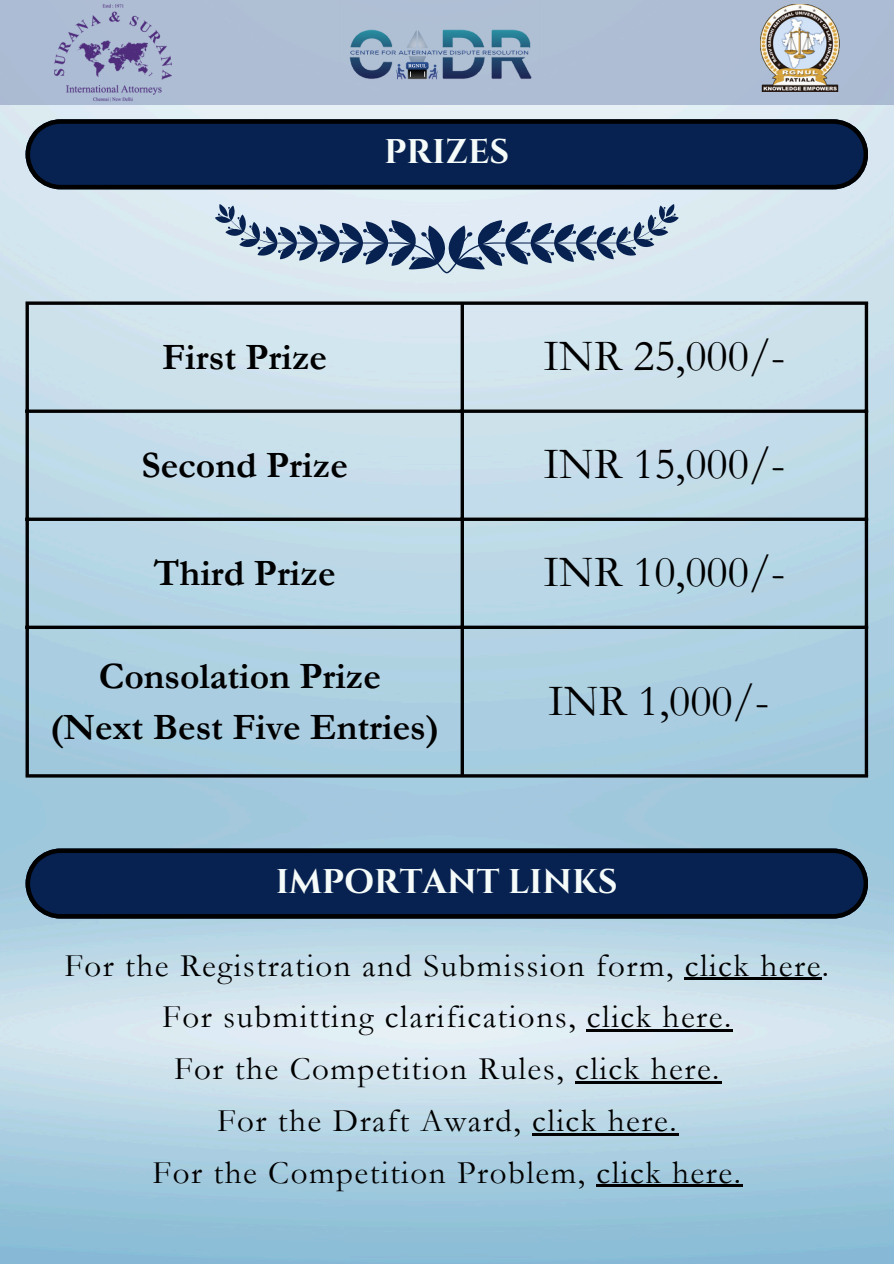
<style>
.page{position:relative;width:894px;height:1264px;background:#fff}
.page>*{position:absolute;margin:0;border:0;box-sizing:border-box;transform-origin:0 0}
.t1{font:45px "Garamond";color:#000}
.t2{font:700 37.5px "Garamond";color:#000}
.t3{font:700 34.2px "Cinzel";color:#f5fbf9}
.t4{font:33px "Garamond";letter-spacing:.045em;color:#000}
</style>
<div class="page">
<img style="left:0;top:105px;width:893px;height:1158px">
<svg style="left:26px;top:119px;width:841px;height:70px;background:#092048"></svg>
<hr style="left:26px;top:305px;width:3px;height:469px;background:#000">
<svg style="left:460px;top:305px;width:4px;height:469px;background:#1d2123"></svg>
<hr style="left:864px;top:305px;width:3px;height:469px;background:#000">
<svg style="left:26px;top:301px;width:841px;height:4px;background:#202324"></svg>
<svg style="left:29px;top:409px;width:836px;height:4px;background:#1e2223"></svg>
<svg style="left:29px;top:517px;width:836px;height:4px;background:#1d2123"></svg>
<svg style="left:29px;top:625px;width:836px;height:4px;background:#1c2123"></svg>
<hr style="left:26px;top:774px;width:841px;height:3px;background:#000">
<div style="left:0;top:0;width:893px;height:105px;background:#aebdd4"></div>
<img style="left:349px;top:29px;width:183px;height:51px">
<img style="left:760px;top:5px;width:79px;height:86px">
<img style="left:54px;top:4px;width:117px;height:107px">
<svg style="left:215px;top:204px;width:463px;height:69px;background:#a3b4c7"></svg>
<svg style="left:26px;top:848px;width:841px;height:70px;background:#092048"></svg>
<hr style="left:684px;top:977px;width:137px;height:3px;background:#000">
<hr style="left:586px;top:1029px;width:146px;height:2px;background:#000">
<hr style="left:575px;top:1081px;width:145px;height:2px;background:#000">
<hr style="left:532px;top:1133px;width:146px;height:2px;background:#000">
<hr style="left:596px;top:1184px;width:146px;height:3px;background:#000">
<p class="t3" style="left:384px;top:130px;width:127px">PRIZES</p>
<p class="t2" style="left:162px;top:337px;width:166px">First Prize</p>
<p class="t1" style="left:543px;top:331px;width:243px">INR 25,000/-</p>
<h1 class="t2" style="left:141px;top:445px;width:208px">Second Prize</h1>
<p class="t1" style="left:543px;top:439px;width:243px">INR 15,000/-</p>
<p class="t2" style="left:154px;top:553px;width:183px">Third Prize</p>
<p class="t1" style="left:543px;top:547px;width:243px">INR 10,000/-</p>
<p class="t2" style="left:99px;top:655px;width:283px">Consolation Prize</p>
<p class="t2" style="left:50px;top:707px;width:390px">(Next Best Five Entries)</p>
<p class="t1" style="left:548px;top:675px;width:222px">INR 1,000/-</p>
<p class="t3" style="left:276px;top:859px;width:343px">IMPORTANT LINKS</p>
<h1 class="t4" style="left:64px;top:947px;width:766px">For the Registration and Submission form, click here.</h1>
<p class="t4" style="left:162px;top:998px;width:570px">For submitting clarifications, click here.</p>
<p class="t4" style="left:174px;top:1050px;width:546px">For the Competition Rules, click here.</p>
<p class="t4" style="left:217px;top:1102px;width:461px">For the Draft Award, click here.</p>
<p class="t4" style="left:152px;top:1154px;width:589px">For the Competition Problem, click here.</p>
</div>
